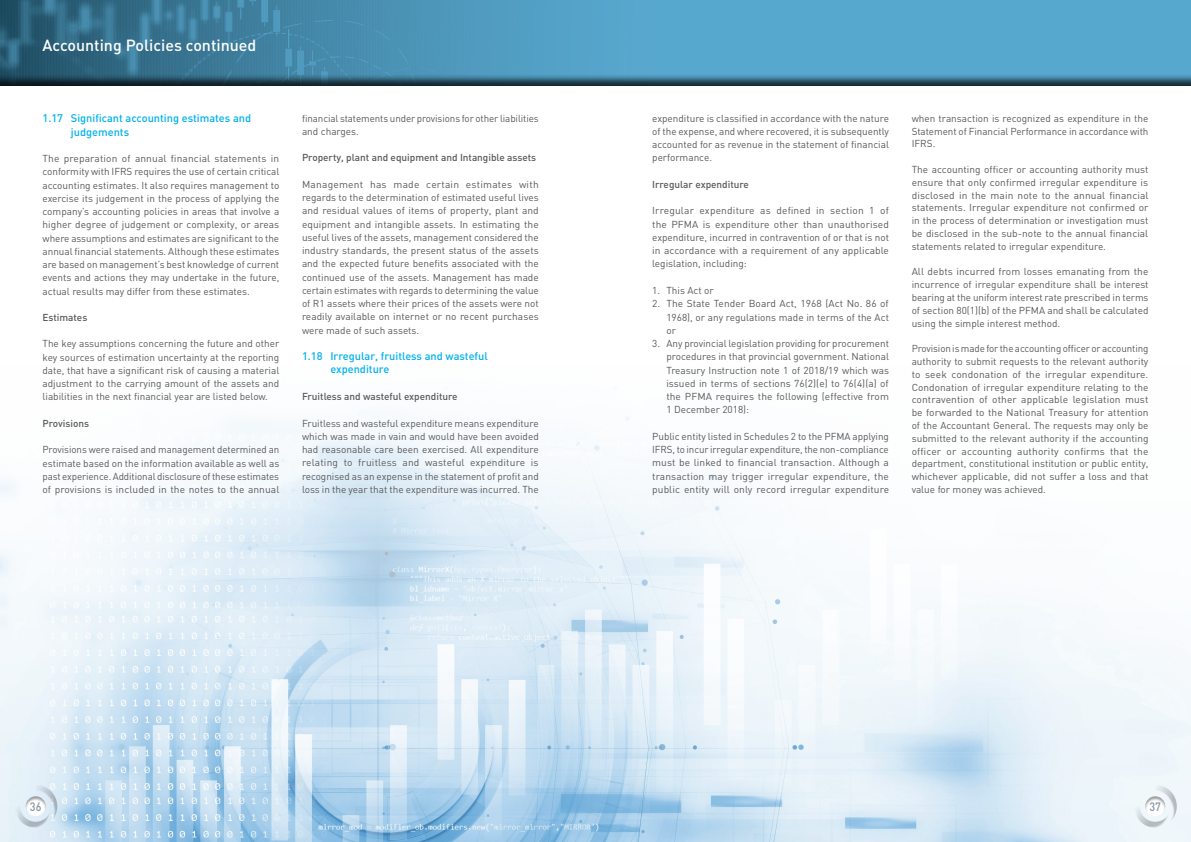
<style>
.page{position:relative;width:1191px;height:842px;background:#fff}
.page>*{position:absolute;margin:0;border:0;box-sizing:border-box;transform-origin:0 0}
.t1{font:500 16px "DIN";color:#fff}
.t2{font:500 12px "DIN";color:#8695a2;scale:.9 1}
.t3{font:500 11px/13.2px "DIN";color:#00b1ec}
.t4{font:10px/13.2px "DIN";color:#58595b;text-align:justify}
.t5{font:500 10px "DIN";color:#58595b}
</style>
<div class="page">
<img style="left:0;top:416px;width:1191px;height:426px">
<div style="left:0;top:0;width:1191px;height:87px;background:#000;opacity:.75"></div>
<div style="left:5px;top:778px;width:61px;height:50px;background:#000;opacity:.25"></div>
<div style="left:17px;top:788px;width:38px;height:28px;background:#000;opacity:.4"></div>
<div style="left:1125px;top:778px;width:60px;height:50px;background:#000;opacity:.25"></div>
<div style="left:1137px;top:788px;width:37px;height:28px;background:#000;opacity:.4"></div>
<h1 class="t1" style="left:43px;top:35px;width:215px">Accounting Policies continued</h1>
<p class="t3" style="left:71px;top:112px;width:182px;text-indent:-28px">1.17 Significant accounting estimates and judgements</p>
<p class="t4" style="left:43px;top:152px;width:238px">The preparation of annual financial statements in conformity with IFRS requires the use of certain critical accounting estimates. It also requires management to exercise its judgement in the process of applying the company’s accounting policies in areas that involve a higher degree of judgement or complexity, or areas where assumptions and estimates are significant to the annual financial statements. Although these estimates are based on management’s best knowledge of current events and actions they may undertake in the future, actual results may differ from these estimates.</p>
<p class="t5" style="left:43px;top:311px;width:46px">Estimates</p>
<p class="t4" style="left:43px;top:337px;width:238px">The key assumptions concerning the future and other key sources of estimation uncertainty at the reporting date, that have a significant risk of causing a material adjustment to the carrying amount of the assets and liabilities in the next financial year are listed below.</p>
<p class="t5" style="left:43px;top:417px;width:48px">Provisions</p>
<p class="t4" style="left:43px;top:443px;width:238px">Provisions were raised and management determined an estimate based on the information available as well as past experience. Additional disclosure of these estimates of provisions is included in the notes to the annual</p>
<p class="t4" style="left:302px;top:111px;width:238px">financial statements under provisions for other liabilities and charges.</p>
<p class="t5" style="left:302px;top:151px;width:236px">Property, plant and equipment and Intangible assets</p>
<p class="t4" style="left:302px;top:177px;width:238px">Management has made certain estimates with regards to the determination of estimated useful lives and residual values of items of property, plant and equipment and intangible assets. In estimating the useful lives of the assets, management considered the industry standards, the present status of the assets and the expected future benefits associated with the continued use of the assets. Management has made certain estimates with regards to determining the value of R1 assets where their prices of the assets were not readily available on internet or no recent purchases were made of such assets.</p>
<p class="t3" style="left:330px;top:349px;width:159px;line-height:12.9px;text-indent:-28px">1.18 Irregular, fruitless and wasteful expenditure</p>
<p class="t5" style="left:302px;top:390px;width:157px">Fruitless and wasteful expenditure</p>
<p class="t4" style="left:302px;top:416px;width:238px">Fruitless and wasteful expenditure means expenditure which was made in vain and would have been avoided had reasonable care been exercised. All expenditure relating to fruitless and wasteful expenditure is recognised as an expense in the statement of profit and loss in the year that the expenditure was incurred. The</p>
<p class="t4" style="left:652px;top:111px;width:238px">expenditure is classified in accordance with the nature of the expense, and where recovered, it is subsequently accounted for as revenue in the statement of financial performance.</p>
<p class="t5" style="left:652px;top:178px;width:98px">Irregular expenditure</p>
<p class="t4" style="left:652px;top:204px;width:238px">Irregular expenditure as defined in section 1 of the PFMA is expenditure other than unauthorised expenditure, incurred in contravention of or that is not in accordance with a requirement of any applicable legislation, including:</p>
<p class="t4" style="left:652px;top:284px;width:63px">1. This Act or</p>
<p class="t4" style="left:666px;top:297px;width:224px;text-indent:-14px">2. The State Tender Board Act, 1968 (Act No. 86 of 1968), or any regulations made in terms of the Act or</p>
<p class="t4" style="left:666px;top:337px;width:224px;text-indent:-14px">3. Any provincial legislation providing for procurement procedures in that provincial government. National Treasury Instruction note 1 of 2018/19 which was issued in terms of sections 76(2)(e) to 76(4)(a) of the PFMA requires the following (effective from 1 December 2018):</p>
<p class="t4" style="left:652px;top:429px;width:238px">Public entity listed in Schedules 2 to the PFMA applying IFRS, to incur irregular expenditure, the non-compliance must be linked to financial transaction. Although a transaction may trigger irregular expenditure, the public entity will only record irregular expenditure</p>
<p class="t4" style="left:911px;top:111px;width:238px;line-height:12.9px">when transaction is recognized as expenditure in the Statement of Financial Performance in accordance with IFRS.</p>
<p class="t4" style="left:911px;top:163px;width:238px;line-height:12.8px">The accounting officer or accounting authority must ensure that only confirmed irregular expenditure is disclosed in the main note to the annual financial statements. Irregular expenditure not confirmed or in the process of determination or investigation must be disclosed in the sub-note to the annual financial statements related to irregular expenditure.</p>
<p class="t4" style="left:911px;top:265px;width:238px;line-height:12.8px">All debts incurred from losses emanating from the incurrence of irregular expenditure shall be interest bearing at the uniform interest rate prescribed in terms of section 80(1)(b) of the PFMA and shall be calculated using the simple interest method.</p>
<p class="t4" style="left:911px;top:342px;width:238px;line-height:12.8px">Provision is made for the accounting officer or accounting authority to submit requests to the relevant authority to seek condonation of the irregular expenditure.<br>Condonation of irregular expenditure relating to the contravention of other applicable legislation must be forwarded to the National Treasury for attention of the Accountant General. The requests may only be submitted to the relevant authority if the accounting officer or accounting authority confirms that the department, constitutional institution or public entity, whichever applicable, did not suffer a loss and that value for money was achieved.</p>
<p class="t2" style="left:30px;top:799px;width:14px">36</p>
<p class="t2" style="left:1149px;top:799px;width:14px">37</p>
</div>
